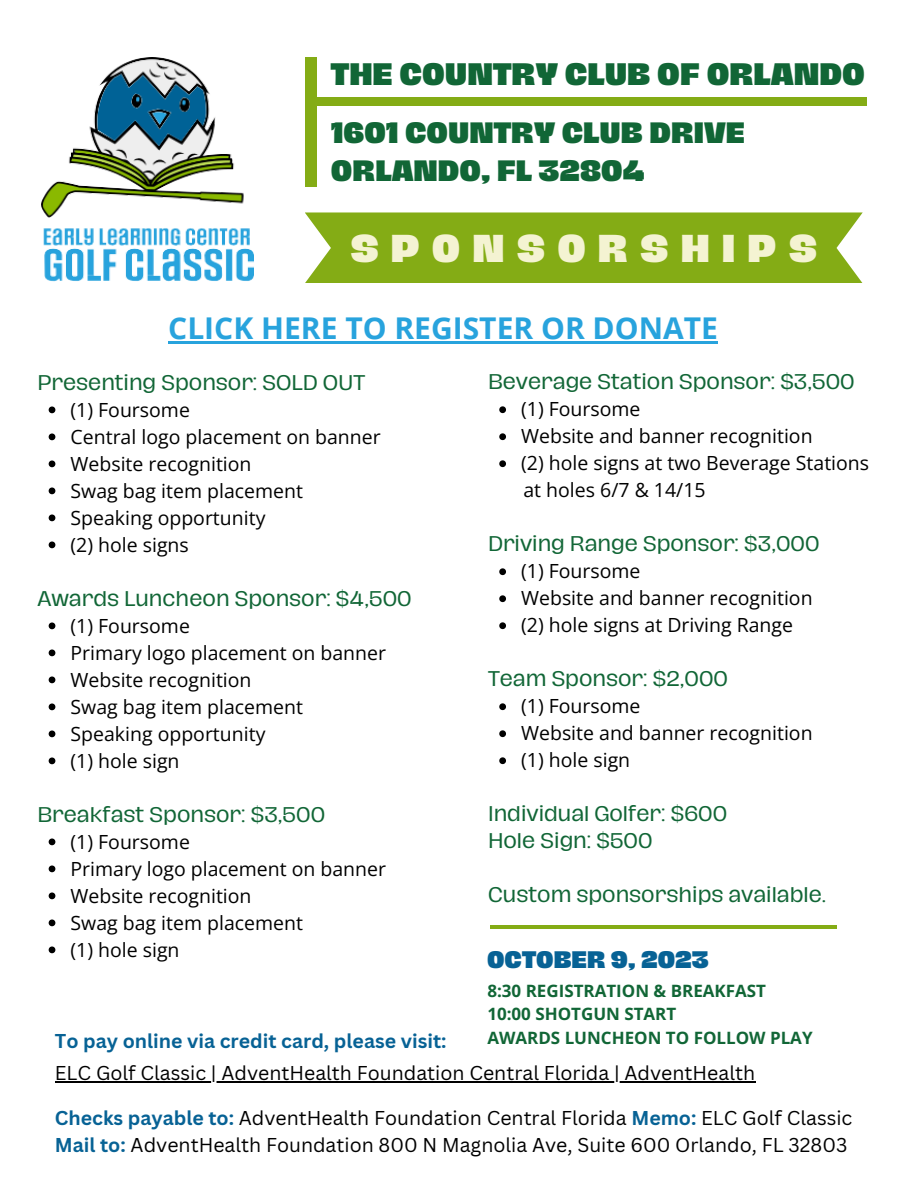
<style>
.page{position:relative;width:918px;height:1188px;background:#fff}
.page>*{position:absolute;margin:0;border:0;box-sizing:border-box;transform-origin:0 0}
.t1{font:800 35.55px "Hagrid Text";letter-spacing:.335em;color:#f4f3d2}
.t2{font:700 30px "Open Sans";color:#28a3dd}
.t3{font:800 28.5px "Hagrid Text";color:#116636}
.t4{font:800 27px/37.2px "Hagrid Text";color:#116636}
.t5{font:800 21.9px "Hagrid Text";color:#076295}
.t6{font:19.5px "Open Sans";color:#000}
.t7{font:19.5px "Hagrid Text";color:#116636}
.t8{font:19.5px "Canva Sans";color:#000}
.t9{font:700 19.5px "Canva Sans";color:#076295}
.t10{font:700 16.95px "Open Sans";color:#116636}
.s1{font-weight:700;color:#076295}
</style>
<div class="page">
<img style="left:42px;top:58px;width:211px;height:224px">
<div style="left:305px;top:212px;width:557px;height:71px;background:#84ac15"></div>
<div style="left:305px;top:58px;width:12px;height:129px;background:#84ac15"></div>
<div style="left:316px;top:97px;width:551px;height:9px;background:#84ac15"></div>
<svg style="left:49px;top:407px;width:6px;height:6px"></svg>
<svg style="left:49px;top:434px;width:6px;height:6px"></svg>
<svg style="left:49px;top:461px;width:6px;height:6px"></svg>
<svg style="left:49px;top:488px;width:6px;height:6px"></svg>
<svg style="left:49px;top:515px;width:6px;height:6px"></svg>
<svg style="left:49px;top:542px;width:6px;height:6px"></svg>
<svg style="left:49px;top:623px;width:6px;height:6px"></svg>
<svg style="left:49px;top:650px;width:6px;height:6px"></svg>
<svg style="left:49px;top:677px;width:6px;height:6px"></svg>
<svg style="left:49px;top:704px;width:6px;height:6px"></svg>
<svg style="left:49px;top:731px;width:6px;height:6px"></svg>
<svg style="left:49px;top:758px;width:6px;height:6px"></svg>
<svg style="left:49px;top:839px;width:6px;height:6px"></svg>
<svg style="left:49px;top:866px;width:6px;height:6px"></svg>
<svg style="left:49px;top:893px;width:6px;height:6px"></svg>
<svg style="left:49px;top:920px;width:6px;height:6px"></svg>
<svg style="left:49px;top:947px;width:6px;height:6px"></svg>
<svg style="left:499px;top:406px;width:7px;height:7px"></svg>
<svg style="left:499px;top:433px;width:7px;height:7px"></svg>
<svg style="left:499px;top:460px;width:7px;height:7px"></svg>
<svg style="left:499px;top:568px;width:7px;height:7px"></svg>
<svg style="left:499px;top:595px;width:7px;height:7px"></svg>
<svg style="left:499px;top:622px;width:7px;height:7px"></svg>
<svg style="left:499px;top:703px;width:7px;height:7px"></svg>
<svg style="left:499px;top:730px;width:7px;height:7px"></svg>
<svg style="left:499px;top:757px;width:7px;height:7px"></svg>
<hr style="left:490px;top:925px;width:347px;height:4px;background:#84ac15">
<hr style="left:55px;top:1081px;width:700px;height:1px;background:#000">
<hr style="left:168px;top:341px;width:550px;height:2px;background:#28a3dd">
<p class="t3" style="left:331px;top:60px;width:536px">THE COUNTRY CLUB OF ORLANDO</p>
<p class="t4" style="left:331px;top:114px;width:416px">1601 COUNTRY CLUB DRIVE<br>ORLANDO, FL 32804</p>
<p class="t1" style="left:350px;top:230px;width:469px">SPONSORSHIPS</p>
<p class="t2" style="left:168px;top:307px;width:551px">CLICK HERE TO REGISTER OR DONATE</p>
<p class="t7" style="left:37px;top:373px;width:329px">Presenting Sponsor: SOLD OUT</p>
<p class="t6" style="left:71px;top:396px;width:121px">(1) Foursome</p>
<p class="t6" style="left:71px;top:423px;width:312px">Central logo placement on banner</p>
<p class="t6" style="left:71px;top:450px;width:183px">Website recognition</p>
<p class="t6" style="left:71px;top:477px;width:234px">Swag bag item placement</p>
<p class="t6" style="left:71px;top:504px;width:196px">Speaking opportunity</p>
<p class="t6" style="left:71px;top:531px;width:120px">(2) hole signs</p>
<p class="t7" style="left:37px;top:589px;width:376px">Awards Luncheon Sponsor: $4,500</p>
<p class="t6" style="left:71px;top:612px;width:121px">(1) Foursome</p>
<p class="t6" style="left:71px;top:639px;width:317px">Primary logo placement on banner</p>
<p class="t6" style="left:71px;top:666px;width:183px">Website recognition</p>
<p class="t6" style="left:71px;top:693px;width:234px">Swag bag item placement</p>
<p class="t6" style="left:71px;top:720px;width:196px">Speaking opportunity</p>
<p class="t6" style="left:71px;top:747px;width:111px">(1) hole sign</p>
<p class="t7" style="left:37px;top:805px;width:289px">Breakfast Sponsor: $3,500</p>
<p class="t6" style="left:71px;top:828px;width:121px">(1) Foursome</p>
<p class="t6" style="left:71px;top:855px;width:317px">Primary logo placement on banner</p>
<p class="t6" style="left:71px;top:882px;width:183px">Website recognition</p>
<p class="t6" style="left:71px;top:909px;width:234px">Swag bag item placement</p>
<p class="t6" style="left:71px;top:936px;width:111px">(1) hole sign</p>
<p class="t9" style="left:55px;top:1027px;width:393px">To pay online via credit card, please visit:</p>
<p class="t7" style="left:488px;top:373px;width:368px">Beverage Station Sponsor: $3,500</p>
<p class="t6" style="left:521px;top:396px;width:121px">(1) Foursome</p>
<p class="t6" style="left:521px;top:423px;width:293px">Website and banner recognition</p>
<p class="t6" style="left:521px;top:450px;width:350px">(2) hole signs at two Beverage Stations</p>
<p class="t6" style="left:523px;top:477px;width:184px">at holes 6/7 &amp; 14/15</p>
<p class="t7" style="left:488px;top:535px;width:333px">Driving Range Sponsor: $3,000</p>
<p class="t6" style="left:521px;top:558px;width:121px">(1) Foursome</p>
<p class="t6" style="left:521px;top:585px;width:293px">Website and banner recognition</p>
<p class="t6" style="left:521px;top:612px;width:273px">(2) hole signs at Driving Range</p>
<p class="t7" style="left:488px;top:670px;width:241px">Team Sponsor: $2,000</p>
<p class="t6" style="left:521px;top:693px;width:121px">(1) Foursome</p>
<p class="t6" style="left:521px;top:720px;width:293px">Website and banner recognition</p>
<p class="t6" style="left:521px;top:747px;width:111px">(1) hole sign</p>
<p class="t7" style="left:488px;top:805px;width:241px">Individual Golfer: $600</p>
<p class="t7" style="left:488px;top:832px;width:166px">Hole Sign: $500</p>
<p class="t7" style="left:488px;top:886px;width:340px">Custom sponsorships available.</p>
<p class="t5" style="left:487px;top:949px;width:223px">OCTOBER 9, 2023</p>
<p class="t10" style="left:487px;top:979px;width:280px">8:30 REGISTRATION &amp; BREAKFAST</p>
<p class="t10" style="left:487px;top:1002px;width:191px">10:00 SHOTGUN START</p>
<p class="t10" style="left:487px;top:1026px;width:327px">AWARDS LUNCHEON TO FOLLOW PLAY</p>
<p class="t8" style="left:55px;top:1059px;width:702px">ELC Golf Classic | AdventHealth Foundation Central Florida | AdventHealth</p>
<p class="t8" style="left:55px;top:1104px;width:799px"><span class="s1">Checks payable to:</span> AdventHealth Foundation Central Florida <span class="s1">Memo:</span> ELC Golf Classic</p>
<p class="t8" style="left:55px;top:1131px;width:794px"><span class="s1">Mail to:</span> AdventHealth Foundation 800 N Magnolia Ave, Suite 600 Orlando, FL 32803</p>
</div>
